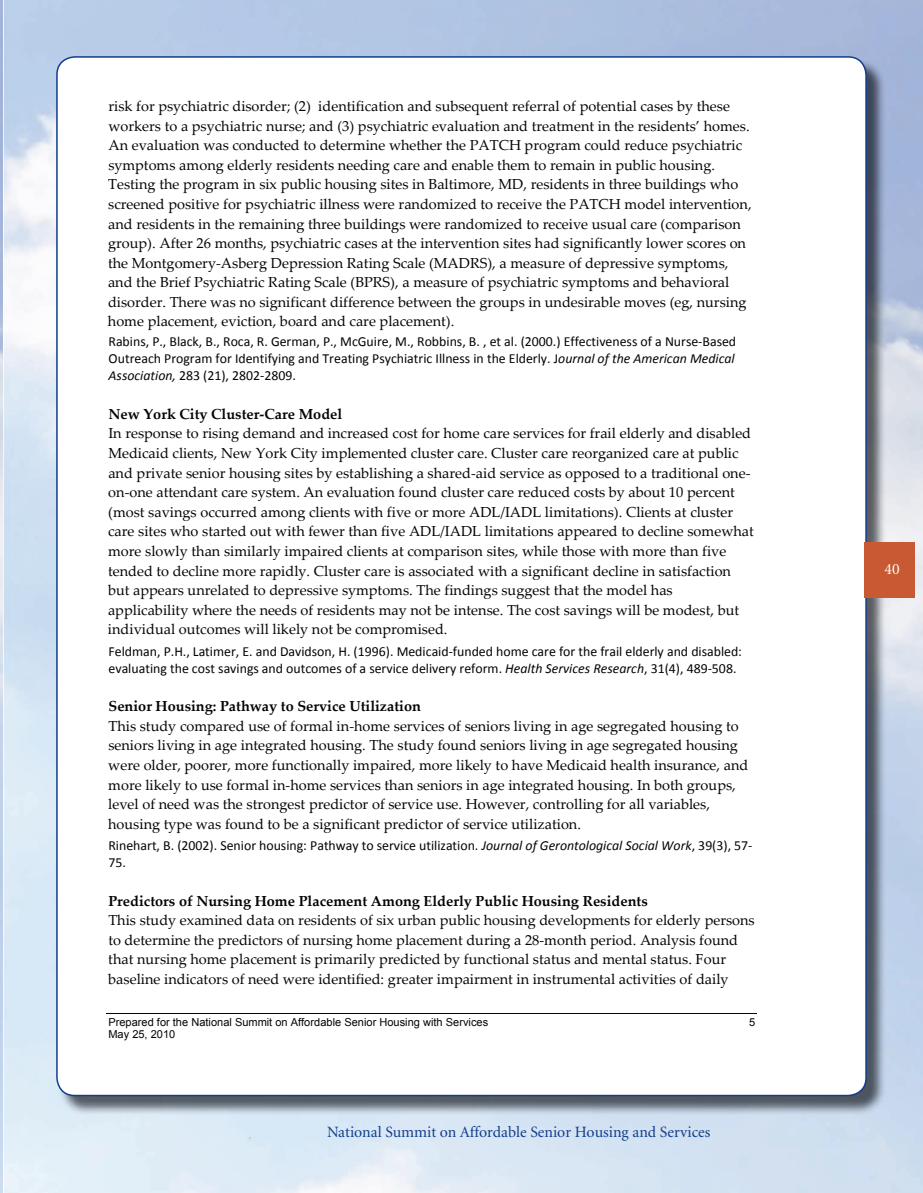
<style>
.page{position:relative;width:923px;height:1193px;background:#fff}
.page>*{position:absolute;margin:0;border:0;box-sizing:border-box;transform-origin:0 0}
.t1{font:15.75px "Minion";color:#103d8c}
.t2{font:15.75px "Minion";color:#fff}
.t3{font:14.55px/19.5px "Palatino Linotype";color:#040503}
.t4{font:700 14.55px "Palatino Linotype";color:#040503}
.t5{font:13.8px/16.8px "Calibri";color:#040503}
.t6{font:10.95px "Arial";color:#040503}
.s1{font-style:italic}
</style>
<div class="page">
<img style="left:4px;top:0;width:918px;height:103px">
<img style="left:873px;top:103px;width:49px;height:1089px">
<img style="left:58px;top:57px;width:827px;height:1057px">
<div style="left:57px;top:57px;width:808px;height:1038px;background:#fff;border-radius:18px"></div>
<div style="left:864px;top:542px;width:50px;height:56px;background:#c75933"></div>
<hr style="left:106px;top:1013px;width:651px;height:1px;background:#040503">
<p class="t3" style="left:108px;top:96px;width:645px">risk for psychiatric disorder; (2) identification and subsequent referral of potential cases by these workers to a psychiatric nurse; and (3) psychiatric evaluation and treatment in the residents’ homes.<br>An evaluation was conducted to determine whether the PATCH program could reduce psychiatric symptoms among elderly residents needing care and enable them to remain in public housing.<br>Testing the program in six public housing sites in Baltimore, MD, residents in three buildings who screened positive for psychiatric illness were randomized to receive the PATCH model intervention, and residents in the remaining three buildings were randomized to receive usual care (comparison group). After 26 months, psychiatric cases at the intervention sites had significantly lower scores on the Montgomery‐Asberg Depression Rating Scale (MADRS), a measure of depressive symptoms, and the Brief Psychiatric Rating Scale (BPRS), a measure of psychiatric symptoms and behavioral disorder. There was no significant difference between the groups in undesirable moves (eg, nursing home placement, eviction, board and care placement).</p>
<p class="t5" style="left:108px;top:333px;width:629px;text-align:justify">Rabins, P., Black, B., Roca, R. German, P., McGuire, M., Robbins, B. , et al. (2000.) Effectiveness of a Nurse‐Based Outreach Program for Identifying and Treating Psychiatric Illness in the Elderly. J<span class="s1">ournal of the American Medical Association,</span> 283 (21), 2802‐2809.</p>
<p class="t4" style="left:108px;top:403px;width:235px">New York City Cluster‐Care Model</p>
<p class="t3" style="left:108px;top:423px;width:647px">In response to rising demand and increased cost for home care services for frail elderly and disabled Medicaid clients, New York City implemented cluster care. Cluster care reorganized care at public and private senior housing sites by establishing a shared‐aid service as opposed to a traditional one‐ on‐one attendant care system. An evaluation found cluster care reduced costs by about 10 percent (most savings occurred among clients with five or more ADL/IADL limitations). Clients at cluster care sites who started out with fewer than five ADL/IADL limitations appeared to decline somewhat more slowly than similarly impaired clients at comparison sites, while those with more than five tended to decline more rapidly. Cluster care is associated with a significant decline in satisfaction but appears unrelated to depressive symptoms. The findings suggest that the model has applicability where the needs of residents may not be intense. The cost savings will be modest, but individual outcomes will likely not be compromised.</p>
<p class="t5" style="left:108px;top:642px;width:635px">Feldman, P.H., Latimer, E. and Davidson, H. (1996). Medicaid‐funded home care for the frail elderly and disabled: evaluating the cost savings and outcomes of a service delivery reform. <span class="s1">Health Services Research</span>, 31(4), 489‐508.</p>
<p class="t4" style="left:108px;top:695px;width:314px">Senior Housing: Pathway to Service Utilization</p>
<p class="t3" style="left:108px;top:715px;width:641px">This study compared use of formal in‐home services of seniors living in age segregated housing to seniors living in age integrated housing. The study found seniors living in age segregated housing were older, poorer, more functionally impaired, more likely to have Medicaid health insurance, and more likely to use formal in‐home services than seniors in age integrated housing. In both groups, level of need was the strongest predictor of service use. However, controlling for all variables, housing type was found to be a significant predictor of service utilization.</p>
<p class="t5" style="left:108px;top:836px;width:645px">Rinehart, B. (2002). Senior housing: Pathway to service utilization. <span class="s1">Journal of Gerontological Social Work</span>, 39(3), 57‐<br>75.</p>
<p class="t4" style="left:108px;top:890px;width:540px">Predictors of Nursing Home Placement Among Elderly Public Housing Residents</p>
<p class="t3" style="left:108px;top:910px;width:648px">This study examined data on residents of six urban public housing developments for elderly persons to determine the predictors of nursing home placement during a 28‐month period. Analysis found that nursing home placement is primarily predicted by functional status and mental status. Four baseline indicators of need were identified: greater impairment in instrumental activities of daily</p>
<p class="t6" style="left:108px;top:1014px;width:381px">Prepared for the National Summit on Affordable Senior Housing with Services</p>
<p class="t6" style="left:749px;top:1014px;width:8px">5</p>
<p class="t6" style="left:108px;top:1027px;width:68px">May 25, 2010</p>
<p class="t1" style="left:327px;top:1124px;width:385px">National Summit on Affordable Senior Housing and Services</p>
<p class="t2" style="left:884px;top:561px;width:17px">40</p>
</div>
